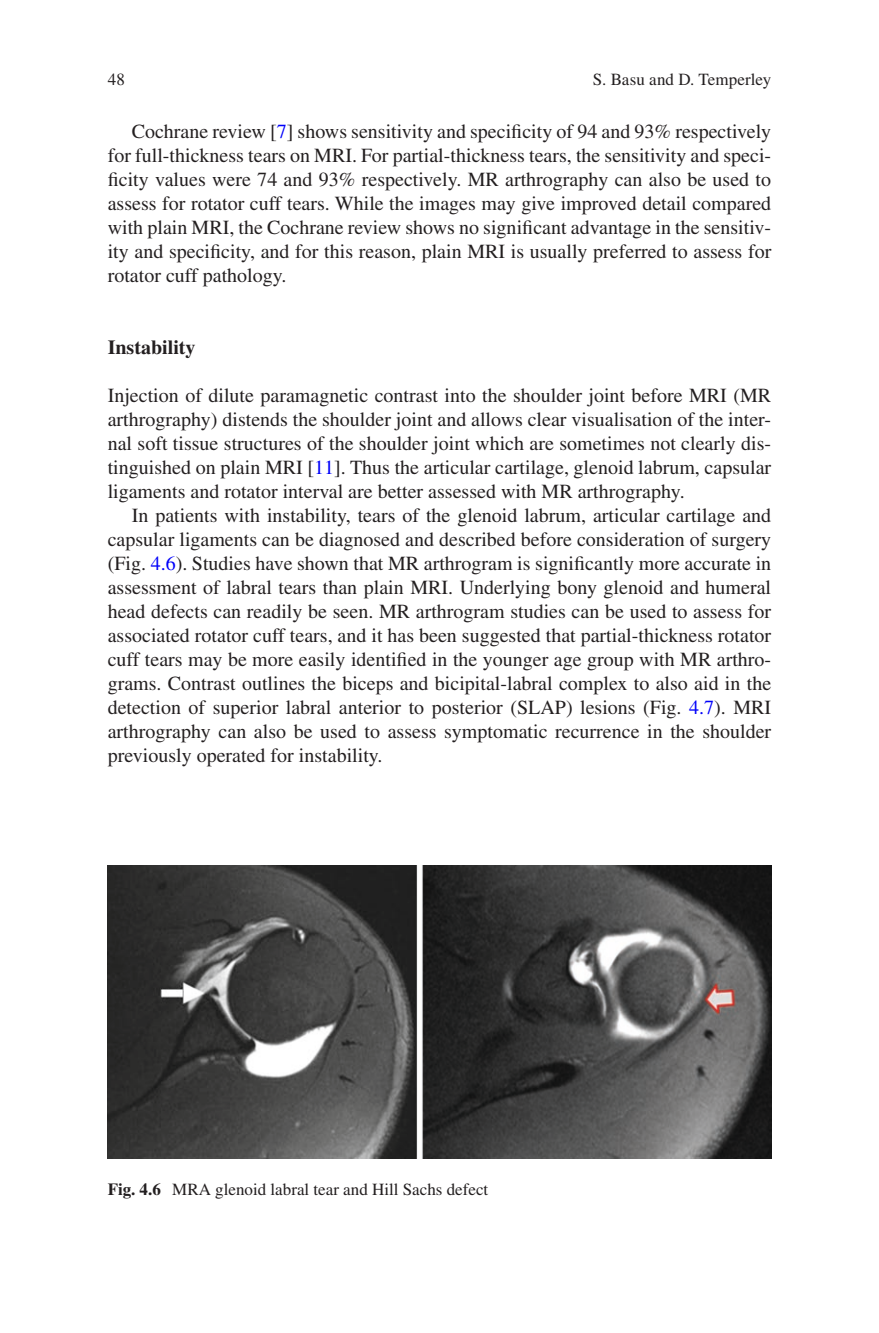
<style>
.page{position:relative;width:879px;height:1333px;background:#fff}
.page>*{position:absolute;margin:0;border:0;box-sizing:border-box;transform-origin:0 0}
.t1{font:20px/24px "Drlkpl Times LT Std";color:#231f20;text-align:justify}
.t2{font:700 20px "Xyjwgg Times LT Std";color:#231f20}
.t3{font:17px "Drlkpl Times LT Std";color:#231f20}
.t4{font:17px "Cbjwkx Times LT Std";color:#231f20}
.s1{color:#0000fa}
.s2{font-family:"Xyjwgg Times LT Std";font-weight:700}
</style>
<div class="page">
<img style="left:108px;top:865px;width:663px;height:293px">
<p class="t4" style="left:593px;top:70px;width:180px">S. Basu and D. Temperley</p>
<p class="t3" style="left:108px;top:70px;width:19px">48</p>
<p class="t1" style="left:108px;top:119px;width:665px;text-indent:24px">Cochrane review [<span class="s1">7</span>] shows sensitivity and specificity of 94 and 93% respectively for full-thickness tears on MRI. For partial-thickness tears, the sensitivity and speci&shy;ficity values were 74 and 93% respectively. MR arthrography can also be used to assess for rotator cuff tears. While the images may give improved detail compared with plain MRI, the Cochrane review shows no significant advantage in the sensitiv&shy;ity and specificity, and for this reason, plain MRI is usually preferred to assess for rotator cuff pathology.</p>
<p class="t2" style="left:108px;top:335px;width:89px">Instability</p>
<p class="t1" style="left:108px;top:383px;width:665px">Injection of dilute paramagnetic contrast into the shoulder joint before MRI (MR arthrography) distends the shoulder joint and allows clear visualisation of the inter&shy;nal soft tissue structures of the shoulder joint which are sometimes not clearly dis&shy;tinguished on plain MRI [<span class="s1">11</span>]. Thus the articular cartilage, glenoid labrum, capsular ligaments and rotator interval are better assessed with MR arthrography.</p>
<p class="t1" style="left:108px;top:503px;width:665px;text-indent:24px">In patients with instability, tears of the glenoid labrum, articular cartilage and capsular ligaments can be diagnosed and described before consideration of surgery (Fig. <span class="s1">4.6</span>). Studies have shown that MR arthrogram is significantly more accurate in assessment of labral tears than plain MRI. Underlying bony glenoid and humeral head defects can readily be seen. MR arthrogram studies can be used to assess for associated rotator cuff tears, and it has been suggested that partial-thickness rotator cuff tears may be more easily identified in the younger age group with MR arthro&shy;grams. Contrast outlines the biceps and bicipital-labral complex to also aid in the detection of superior labral anterior to posterior (SLAP) lesions (Fig. <span class="s1">4.7</span>). MRI arthrography can also be used to assess symptomatic recurrence in the shoulder previously operated for instability.</p>
<p class="t3" style="left:108px;top:1179px;width:382px"><span class="s2">Fig. 4.6</span> MRA glenoid labral tear and Hill Sachs defect</p>
</div>
